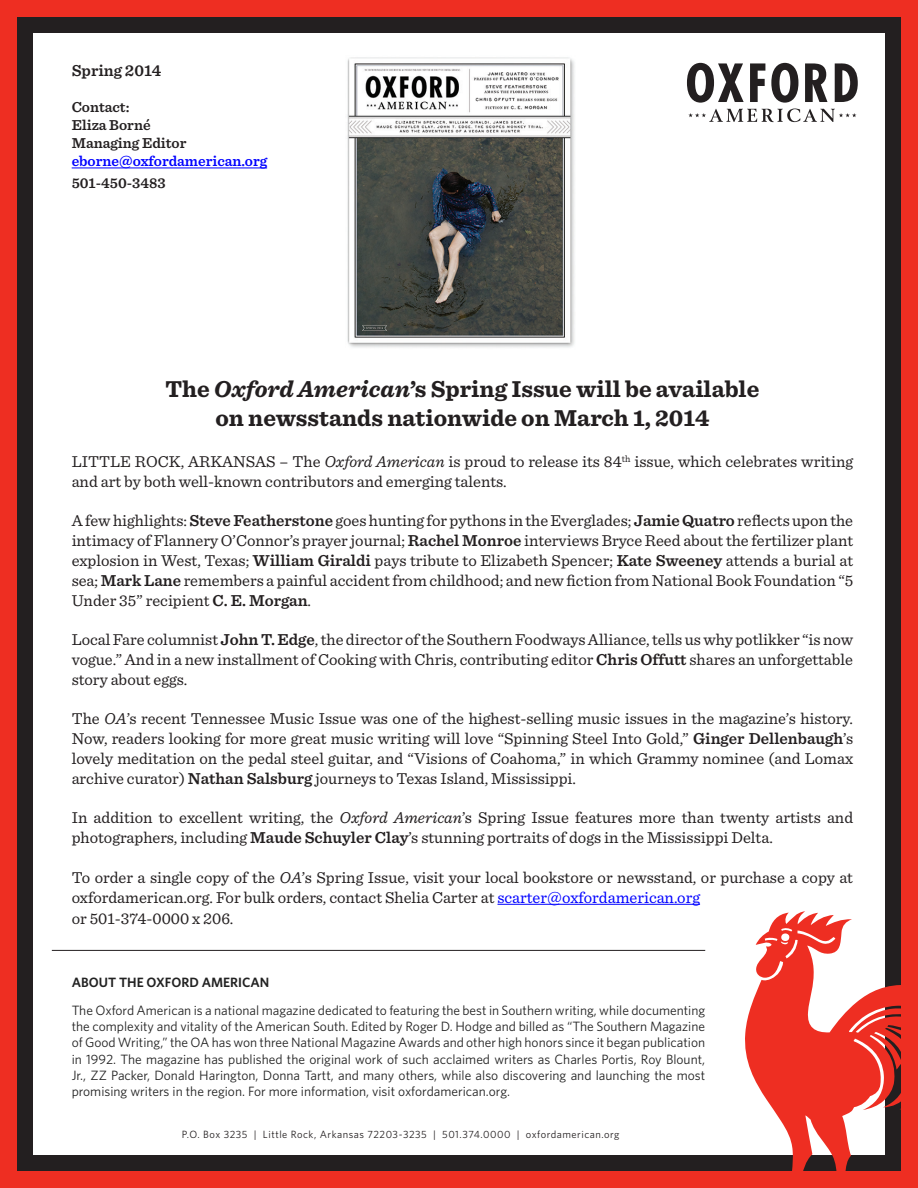
<style>
.page{position:relative;width:918px;height:1188px;background:#fff}
.page>*{position:absolute;margin:0;border:0;box-sizing:border-box;transform-origin:0 0}
.t1{font:700 24px/28.8px "Sentinel";color:#231f20;text-align:center}
.t2{font:16.5px/19.8px "Sentinel";color:#231f20}
.t3{font:600 16.5px "Sentinel";color:#231f20}
.t4{font:600 15px "Sentinel";color:#231f20}
.t5{font:600 15px "Sentinel";color:#00f}
.t6{font:13.5px/16.2px "Whitney";color:#222;text-align:justify}
.t7{font:600 13.5px "Whitney";color:#222}
.t8{font:10.5px "Whitney";letter-spacing:.05em;color:#231f20}
.s1{font-style:italic}
.s2{font-weight:600}
.s3{color:#00f}
</style>
<div class="page">
<hr style="left:72px;top:168px;width:195px;height:1px;background:#00f">
<hr style="left:497px;top:904px;width:203px;height:1px;background:#00f">
<div style="left:0;top:0;width:32px;height:1188px;background:#231f20"></div>
<div style="left:0;top:0;width:918px;height:32px;background:#231f20"></div>
<div style="left:0;top:1156px;width:918px;height:32px;background:#231f20"></div>
<div style="left:886px;top:0;width:32px;height:1188px;background:#231f20"></div>
<div style="left:0;top:1172px;width:918px;height:16px;background:#ee2e22"></div>
<div style="left:0;top:0;width:918px;height:16px;background:#ee2e22"></div>
<div style="left:902px;top:0;width:16px;height:1188px;background:#ee2e22"></div>
<div style="left:0;top:0;width:16px;height:1188px;background:#ee2e22"></div>
<svg style="left:743px;top:911px;width:159px;height:261px;fill:#ee2e22"></svg>
<svg style="left:687px;top:62px;width:171px;height:41px"></svg>
<svg style="left:688px;top:109px;width:168px;height:13px"></svg>
<hr style="left:52px;top:950px;width:653px;height:1px;background:#231f20">
<img style="left:347px;top:57px;width:228px;height:291px">
<p class="t3" style="left:72px;top:61px;width:91px">Spring 2014</p>
<p class="t4" style="left:72px;top:98px;width:59px">Contact:</p>
<p class="t4" style="left:72px;top:116px;width:80px">Eliza Borné</p>
<p class="t4" style="left:72px;top:134px;width:116px">Managing Editor</p>
<p class="t5" style="left:72px;top:152px;width:197px">eborne@oxfordamerican.org</p>
<p class="t4" style="left:72px;top:174px;width:96px">501-450-3483</p>
<p class="t1" style="left:165px;top:374px;width:596px">The <span class="s1">Oxford American</span>’s Spring Issue will be available on newsstands nationwide on March 1, 2014</p>
<p class="t2" style="left:72px;top:451px;width:783px">LITTLE ROCK, ARKANSAS – The <span class="s1">Oxford American</span> is proud to release its 84<sup>th</sup> issue, which celebrates writing and art by both well-known contributors and emerging talents.</p>
<p class="t2" style="left:72px;top:511px;width:783px;text-align:justify">A few highlights: <span class="s2">Steve Featherstone</span> goes hunting for pythons in the Everglades; <span class="s2">Jamie Quatro</span> reflects upon the intimacy of Flannery O’Connor’s prayer journal; <span class="s2">Rachel Monroe</span> interviews Bryce Reed about the fertilizer plant explosion in West, Texas; <span class="s2">William Giraldi</span> pays tribute to Elizabeth Spencer; <span class="s2">Kate Sweeney</span> attends a burial at sea; <span class="s2">Mark Lane</span> remembers a painful accident from childhood; and new fiction from National Book Foundation “5<br>Under 35” recipient <span class="s2">C. E. Morgan</span>.</p>
<p class="t2" style="left:72px;top:629px;width:783px;text-align:justify">Local Fare columnist <span class="s2">John T. Edge</span>, the director of the Southern Foodways Alliance, tells us why potlikker “is now vogue.” And in a new installment of Cooking with Chris, contributing editor <span class="s2">Chris Offutt</span> shares an unforgettable story about eggs.</p>
<p class="t2" style="left:72px;top:709px;width:783px;text-align:justify">The <span class="s1">OA</span>’s recent Tennessee Music Issue was one of the highest-selling music issues in the magazine’s history.<br>Now, readers looking for more great music writing will love “Spinning Steel Into Gold,” <span class="s2">Ginger Dellenbaugh</span>’s lovely meditation on the pedal steel guitar, and “Visions of Coahoma,” in which Grammy nominee (and Lomax archive curator) <span class="s2">Nathan Salsburg</span> journeys to Texas Island, Mississippi.</p>
<p class="t2" style="left:72px;top:808px;width:783px">In addition to excellent writing, the <span class="s1">Oxford American</span>’s Spring Issue features more than twenty artists and photographers, including <span class="s2">Maude Schuyler Clay</span>’s stunning portraits of dogs in the Mississippi Delta.</p>
<p class="t2" style="left:72px;top:867px;width:783px">To order a single copy of the <span class="s1">OA</span>’s Spring Issue, visit your local bookstore or newsstand, or purchase a copy at oxfordamerican.org. For bulk orders, contact Shelia Carter at <span class="s3">scarter@oxfordamerican.org</span></p>
<p class="t2" style="left:72px;top:908px;width:163px">or 501-374-0000 x 206.</p>
<p class="t7" style="left:72px;top:973px;width:199px">ABOUT THE OXFORD AMERICAN</p>
<p class="t6" style="left:72px;top:1002px;width:635px">The Oxford American is a national magazine dedicated to featuring the best in Southern writing, while documenting the complexity and vitality of the American South. Edited by Roger D. Hodge and billed as “The Southern Magazine of Good Writing,” the OA has won three National Magazine Awards and other high honors since it began publication in 1992. The magazine has published the original work of such acclaimed writers as Charles Portis, Roy Blount, Jr., ZZ Packer, Donald Harington, Donna Tartt, and many others, while also discovering and launching the most promising writers in the region. For more information, visit oxfordamerican.org.</p>
<p class="t8" style="left:182px;top:1127px;width:439px">P.O. Box 3235 | Little Rock, Arkansas 72203-3235 | 501.374.0000 | oxfordamerican.org</p>
</div>
